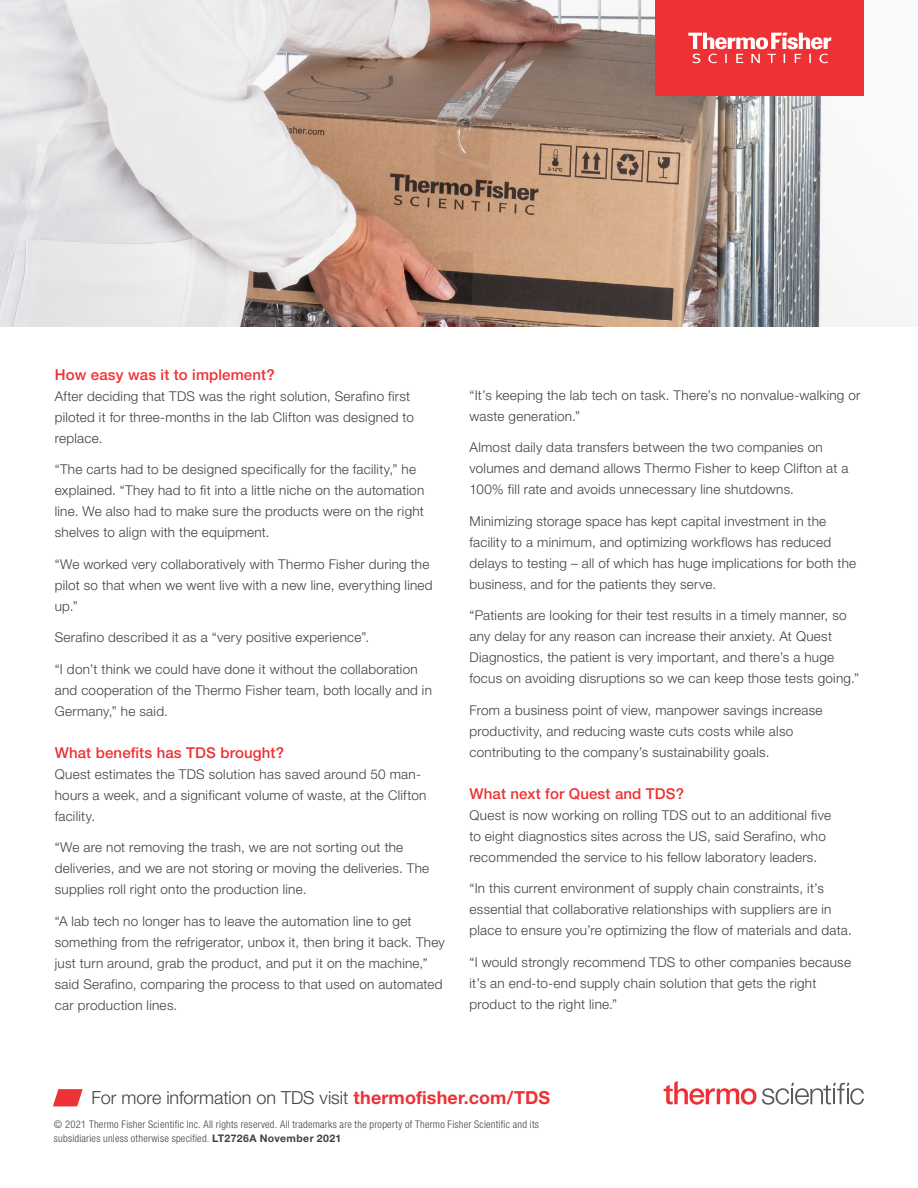
<style>
.page{position:relative;width:918px;height:1188px;background:#fff}
.page>*{position:absolute;margin:0;border:0;box-sizing:border-box;transform-origin:0 0}
.t1{font:300 18px "Helvetica Neue LTW1 G";color:#414042}
.t2{font:500 15px "Helvetica Neue LTW1 G";letter-spacing:.01em;color:#ee3134}
.t3{font:300 13.5px/21px "Helvetica Neue LTW1 G";letter-spacing:.02em;color:#414042}
.t4{font:300 condensed 10.5px/13.5px "Helvetica Neue LTW1 G";letter-spacing:.025em;color:#414042}
.s1{font-weight:700;color:#ee3134}
.s2{font-weight:700;font-stretch:normal}
</style>
<div class="page">
<svg style="left:53px;top:1089px;width:30px;height:17px"></svg>
<img style="left:0;top:0;width:866px;height:327px">
<div style="left:656px;top:0;width:208px;height:96px;background:#ee3134"></div>
<svg style="left:688px;top:33px;width:143px;height:30px"></svg>
<svg style="left:664px;top:1081px;width:200px;height:24px"></svg>
<p class="t2" style="left:55px;top:365px;width:221px">How easy was it to implement?</p>
<p class="t3" style="left:55px;top:385px;width:361px">After deciding that TDS was the right solution, Serafino first piloted it for three-months in the lab Clifton was designed to replace.</p>
<p class="t3" style="left:55px;top:459px;width:371px">“The carts had to be designed specifically for the facility,” he explained. “They had to fit into a little niche on the automation line. We also had to make sure the products were on the right shelves to align with the equipment.</p>
<p class="t3" style="left:55px;top:553px;width:379px">“We worked very collaboratively with Thermo Fisher during the pilot so that when we went live with a new line, everything lined up.”</p>
<p class="t3" style="left:55px;top:627px;width:316px">Serafino described it as a “very positive experience”.</p>
<p class="t3" style="left:55px;top:658px;width:379px">“I don’t think we could have done it without the collaboration and cooperation of the Thermo Fisher team, both locally and in<br>Germany,” he said.</p>
<p class="t2" style="left:55px;top:743px;width:231px">What benefits has TDS brought?</p>
<p class="t3" style="left:55px;top:763px;width:373px">Quest estimates the TDS solution has saved around 50 man&shy;hours a week, and a significant volume of waste, at the Clifton facility.</p>
<p class="t3" style="left:55px;top:837px;width:376px">“We are not removing the trash, we are not sorting out the deliveries, and we are not storing or moving the deliveries. The supplies roll right onto the production line.</p>
<p class="t3" style="left:55px;top:910px;width:392px">“A lab tech no longer has to leave the automation line to get something from the refrigerator, unbox it, then bring it back. They just turn around, grab the product, and put it on the machine,” said Serafino, comparing the process to that used on automated car production lines.</p>
<p class="t3" style="left:469px;top:384px;width:393px">“It’s keeping the lab tech on task. There’s no nonvalue-walking or waste generation.”</p>
<p class="t3" style="left:469px;top:437px;width:380px">Almost daily data transfers between the two companies on volumes and demand allows Thermo Fisher to keep Clifton at a<br>100% fill rate and avoids unnecessary line shutdowns.</p>
<p class="t3" style="left:469px;top:510px;width:388px">Minimizing storage space has kept capital investment in the facility to a minimum, and optimizing workflows has reduced delays to testing – all of which has huge implications for both the business, and for the patients they serve.</p>
<p class="t3" style="left:469px;top:605px;width:391px">“Patients are looking for their test results in a timely manner, so any delay for any reason can increase their anxiety. At Quest Diagnostics, the patient is very important, and there’s a huge focus on avoiding disruptions so we can keep those tests going.”</p>
<p class="t3" style="left:469px;top:699px;width:355px">From a business point of view, manpower savings increase productivity, and reducing waste cuts costs while also contributing to the company’s sustainability goals.</p>
<p class="t2" style="left:470px;top:784px;width:216px">What next for Quest and TDS?</p>
<p class="t3" style="left:470px;top:804px;width:363px">Quest is now working on rolling TDS out to an additional five to eight diagnostics sites across the US, said Serafino, who recommended the service to his fellow laboratory leaders.</p>
<p class="t3" style="left:470px;top:878px;width:384px">“In this current environment of supply chain constraints, it’s essential that collaborative relationships with suppliers are in place to ensure you’re optimizing the flow of materials and data.</p>
<p class="t3" style="left:470px;top:951px;width:383px">“I would strongly recommend TDS to other companies because it’s an end-to-end supply chain solution that gets the right product to the right line.”</p>
<h1 class="t1" style="left:92px;top:1087px;width:460px">For more information on TDS visit <span class="s1">thermofisher.com/TDS</span></h1>
<p class="t4" style="left:54px;top:1118px;width:486px">© 2021 Thermo Fisher Scientific Inc. All rights reserved. All trademarks are the property of Thermo Fisher Scientific and its subsidiaries unless otherwise specified. <span class="s2">LT2726A November 2021</span></p>
</div>
